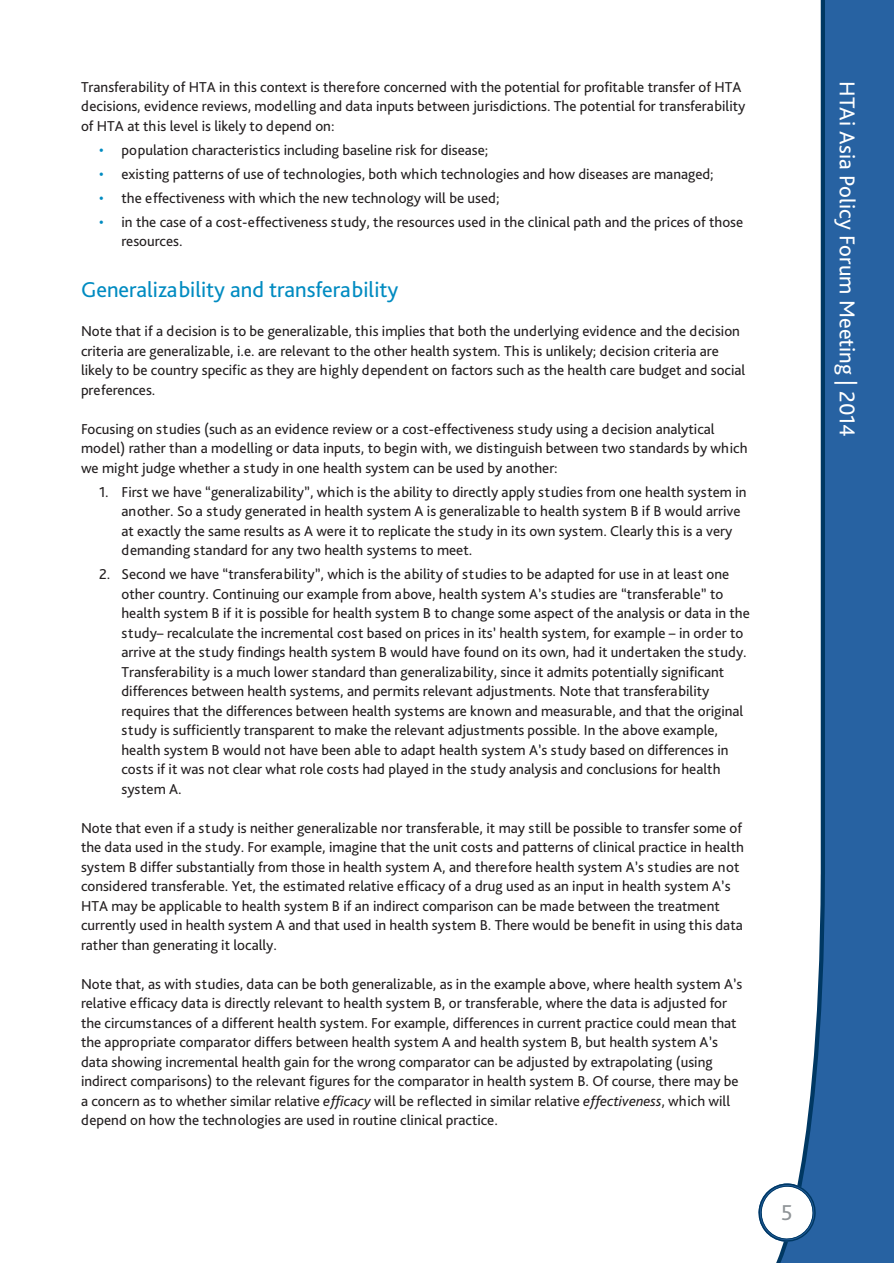
<style>
.page{position:relative;width:894px;height:1263px;background:#fff}
.page>*{position:absolute;margin:0;border:0;box-sizing:border-box;transform-origin:0 0}
.head15{font:22.5px "Bliss Pro";color:#008bc1}
.t1{font:22.5px "Bliss Pro";color:#fff}
.t2{font:22.5px "Bliss Pro";color:#8f9497}
.body{font:15px/19.5px "Bliss Pro";color:#231f20}
.s1{color:#008bc1}
.s2{font-style:italic}
</style>
<div class="page">
<svg style="left:776px;top:0;width:118px;height:1263px;fill:#2762a2"></svg>
<svg style="left:759px;top:1182px;width:58px;height:63px"></svg>
<p class="body" style="left:81px;top:77px;width:666px">Transferability of HTA in this context is therefore concerned with the potential for profitable transfer of HTA decisions, evidence reviews, modelling and data inputs between jurisdictions. The potential for transferability of HTA at this level is likely to depend on:</p>
<p class="body" style="left:99px;top:140px;width:391px"><span class="s1">•</span> population characteristics including baseline risk for disease;</p>
<p class="body" style="left:99px;top:164px;width:616px"><span class="s1">•</span> existing patterns of use of technologies, both which technologies and how diseases are managed;</p>
<p class="body" style="left:99px;top:188px;width:402px"><span class="s1">•</span> the effectiveness with which the new technology will be used;</p>
<p class="body" style="left:122px;top:212px;width:623px;text-indent:-22px"><span class="s1">•</span> in the case of a cost-effectiveness study, the resources used in the clinical path and the prices of those resources.</p>
<p class="head15" style="left:81px;top:276px;width:319px">Generalizability and transferability</p>
<p class="body" style="left:81px;top:321px;width:666px">Note that if a decision is to be generalizable, this implies that both the underlying evidence and the decision criteria are generalizable, i.e. are relevant to the other health system. This is unlikely; decision criteria are likely to be country specific as they are highly dependent on factors such as the health care budget and social preferences.</p>
<p class="body" style="left:81px;top:419px;width:668px">Focusing on studies (such as an evidence review or a cost-effectiveness study using a decision analytical model) rather than a modelling or data inputs, to begin with, we distinguish between two standards by which we might judge whether a study in one health system can be used by another:</p>
<p class="body" style="left:122px;top:482px;width:627px;text-indent:-22px">1. First we have “generalizability”, which is the ability to directly apply studies from one health system in another. So a study generated in health system A is generalizable to health system B if B would arrive at exactly the same results as A were it to replicate the study in its own system. Clearly this is a very demanding standard for any two health systems to meet.</p>
<p class="body" style="left:122px;top:564px;width:630px;text-indent:-22px">2. Second we have “transferability”, which is the ability of studies to be adapted for use in at least one other country. Continuing our example from above, health system A’s studies are “transferable” to health system B if it is possible for health system B to change some aspect of the analysis or data in the study– recalculate the incremental cost based on prices in its’ health system, for example – in order to arrive at the study findings health system B would have found on its own, had it undertaken the study.<br>Transferability is a much lower standard than generalizability, since it admits potentially significant differences between health systems, and permits relevant adjustments. Note that transferability requires that the differences between health systems are known and measurable, and that the original study is sufficiently transparent to make the relevant adjustments possible. In the above example, health system B would not have been able to adapt health system A’s study based on differences in costs if it was not clear what role costs had played in the study analysis and conclusions for health system A.</p>
<p class="body" style="left:81px;top:818px;width:664px">Note that even if a study is neither generalizable nor transferable, it may still be possible to transfer some of the data used in the study. For example, imagine that the unit costs and patterns of clinical practice in health system B differ substantially from those in health system A, and therefore health system A’s studies are not considered transferable. Yet, the estimated relative efficacy of a drug used as an input in health system A’s HTA may be applicable to health system B if an indirect comparison can be made between the treatment currently used in health system A and that used in health system B. There would be benefit in using this data rather than generating it locally.</p>
<p class="body" style="left:81px;top:974px;width:663px">Note that, as with studies, data can be both generalizable, as in the example above, where health system A’s relative efficacy data is directly relevant to health system B, or transferable, where the data is adjusted for the circumstances of a different health system. For example, differences in current practice could mean that the appropriate comparator differs between health system A and health system B, but health system A’s data showing incremental health gain for the wrong comparator can be adjusted by extrapolating (using indirect comparisons) to the relevant figures for the comparator in health system B. Of course, there may be a concern as to whether similar relative <span class="s2">efficacy</span> will be reflected in similar relative <span class="s2">effectiveness</span>, which will depend on how the technologies are used in routine clinical practice.</p>
<h1 class="t2" style="left:781px;top:1198px;width:13px">5</h1>
<h1 class="t1" style="left:861px;top:81px;width:357px;rotate:90deg">HTAi Asia Policy Forum Meeting | 2014</h1>
</div>
